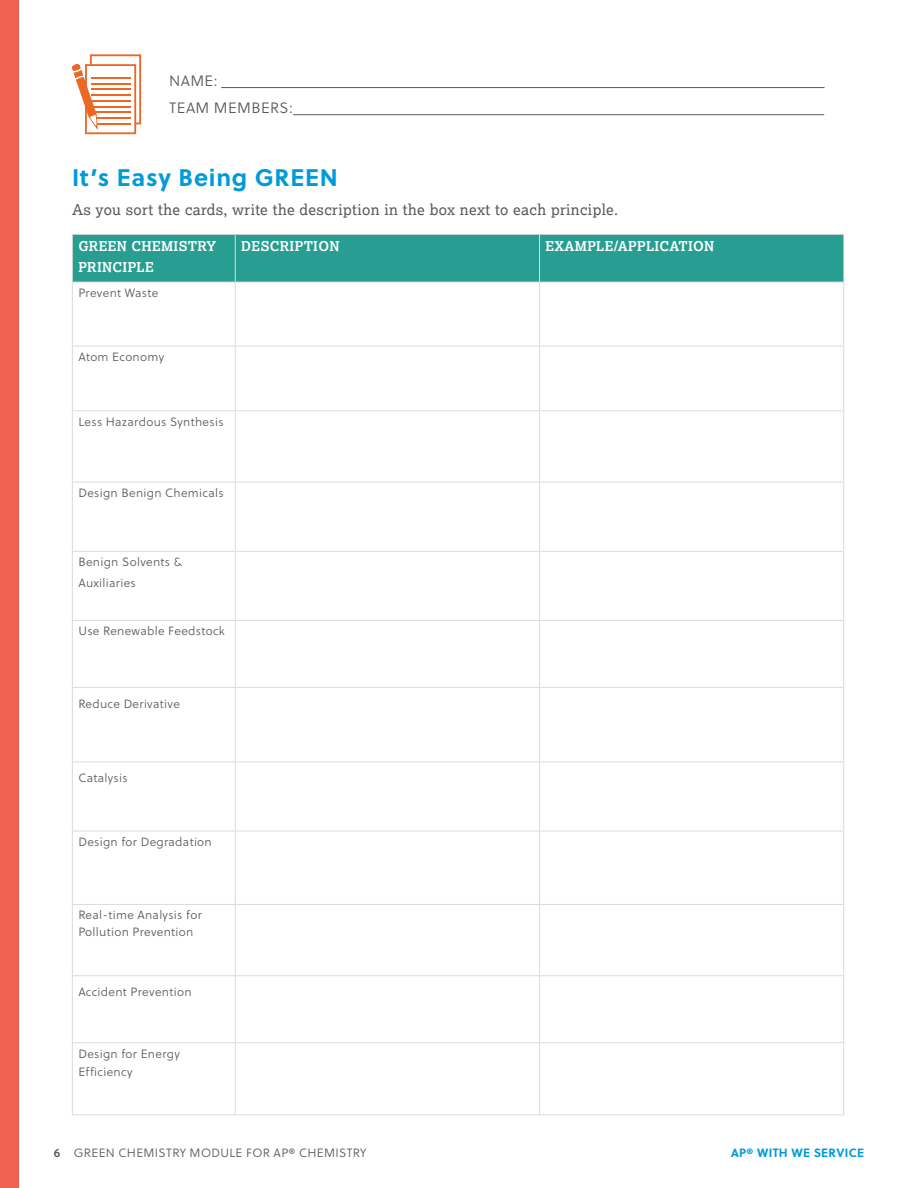
<style>
.page{position:relative;width:918px;height:1188px;background:#fff}
.page>*{position:absolute;margin:0;border:0;box-sizing:border-box;transform-origin:0 0}
.t1{font:700 24px "Soleil";letter-spacing:.03em;color:#009ada}
.t2{font:15px "Lexia";letter-spacing:.025em;color:#58595b}
.t3{font:15px "Soleil Lt";letter-spacing:.025em;color:#58595b}
.t4{font:700 13.5px/21px "Lexia";letter-spacing:.025em;color:#fff}
.t5{font:12px/21px "Soleil Lt";letter-spacing:.025em;color:#58595b}
.t6{font:700 12px "Soleil";letter-spacing:.025em;color:#009ada}
.s1{font-family:"Soleil Sb"}
</style>
<div class="page">
<svg style="left:72px;top:54px;width:69px;height:80px"></svg>
<hr style="left:91px;top:77px;width:39px;height:2px;background:#ec6624">
<hr style="left:91px;top:83px;width:39px;height:2px;background:#ec6624">
<hr style="left:91px;top:89px;width:39px;height:1px;background:#ec6624">
<hr style="left:91px;top:94px;width:39px;height:2px;background:#ec6624">
<hr style="left:91px;top:100px;width:39px;height:2px;background:#ec6624">
<hr style="left:91px;top:106px;width:39px;height:1px;background:#ec6624">
<hr style="left:91px;top:111px;width:39px;height:2px;background:#ec6624">
<hr style="left:96px;top:117px;width:34px;height:2px;background:#ec6624">
<hr style="left:97px;top:123px;width:33px;height:2px;background:#ec6624">
<hr style="left:221px;top:87px;width:604px;height:1px;background:#58595b">
<hr style="left:293px;top:114px;width:531px;height:1px;background:#58595b">
<div style="left:72px;top:234px;width:163px;height:48px;background:#279e91"></div>
<div style="left:235px;top:234px;width:305px;height:48px;background:#279e91"></div>
<div style="left:540px;top:234px;width:304px;height:48px;background:#279e91"></div>
<hr style="left:540px;top:234px;width:304px;height:1px;background:#dadbdc">
<hr style="left:843px;top:235px;width:1px;height:47px;background:#dadbdc">
<hr style="left:72px;top:282px;width:163px;height:1px;background:#dadbdc">
<hr style="left:235px;top:282px;width:305px;height:1px;background:#dadbdc">
<hr style="left:540px;top:282px;width:304px;height:1px;background:#dadbdc">
<hr style="left:843px;top:282px;width:1px;height:64px;background:#dadbdc">
<hr style="left:72px;top:346px;width:163px;height:1px;background:#dadbdc">
<hr style="left:235px;top:346px;width:305px;height:1px;background:#dadbdc">
<hr style="left:540px;top:346px;width:304px;height:1px;background:#dadbdc">
<hr style="left:843px;top:346px;width:1px;height:65px;background:#dadbdc">
<hr style="left:72px;top:411px;width:163px;height:1px;background:#dadbdc">
<hr style="left:235px;top:411px;width:305px;height:1px;background:#dadbdc">
<hr style="left:540px;top:411px;width:304px;height:1px;background:#dadbdc">
<hr style="left:843px;top:411px;width:1px;height:71px;background:#dadbdc">
<hr style="left:72px;top:482px;width:163px;height:1px;background:#dadbdc">
<hr style="left:235px;top:482px;width:305px;height:1px;background:#dadbdc">
<hr style="left:540px;top:482px;width:304px;height:1px;background:#dadbdc">
<hr style="left:843px;top:483px;width:1px;height:68px;background:#dadbdc">
<hr style="left:72px;top:551px;width:163px;height:1px;background:#dadbdc">
<hr style="left:235px;top:551px;width:305px;height:1px;background:#dadbdc">
<hr style="left:540px;top:551px;width:304px;height:1px;background:#dadbdc">
<hr style="left:843px;top:552px;width:1px;height:68px;background:#dadbdc">
<hr style="left:72px;top:620px;width:163px;height:1px;background:#dadbdc">
<hr style="left:235px;top:620px;width:305px;height:1px;background:#dadbdc">
<hr style="left:540px;top:620px;width:304px;height:1px;background:#dadbdc">
<hr style="left:843px;top:621px;width:1px;height:66px;background:#dadbdc">
<hr style="left:72px;top:687px;width:163px;height:1px;background:#dadbdc">
<hr style="left:235px;top:687px;width:305px;height:1px;background:#dadbdc">
<hr style="left:540px;top:687px;width:304px;height:1px;background:#dadbdc">
<hr style="left:843px;top:688px;width:1px;height:74px;background:#dadbdc">
<hr style="left:72px;top:762px;width:163px;height:1px;background:#dadbdc">
<hr style="left:235px;top:762px;width:305px;height:1px;background:#dadbdc">
<hr style="left:540px;top:762px;width:304px;height:1px;background:#dadbdc">
<hr style="left:843px;top:762px;width:1px;height:69px;background:#dadbdc">
<hr style="left:72px;top:831px;width:163px;height:1px;background:#dadbdc">
<hr style="left:235px;top:831px;width:305px;height:1px;background:#dadbdc">
<hr style="left:540px;top:831px;width:304px;height:1px;background:#dadbdc">
<hr style="left:843px;top:831px;width:1px;height:73px;background:#dadbdc">
<hr style="left:72px;top:904px;width:163px;height:1px;background:#dadbdc">
<hr style="left:235px;top:904px;width:305px;height:1px;background:#dadbdc">
<hr style="left:540px;top:904px;width:304px;height:1px;background:#dadbdc">
<hr style="left:843px;top:905px;width:1px;height:70px;background:#dadbdc">
<hr style="left:72px;top:975px;width:163px;height:1px;background:#dadbdc">
<hr style="left:235px;top:975px;width:305px;height:1px;background:#dadbdc">
<hr style="left:540px;top:975px;width:304px;height:1px;background:#dadbdc">
<hr style="left:843px;top:976px;width:1px;height:66px;background:#dadbdc">
<hr style="left:72px;top:1042px;width:163px;height:1px;background:#dadbdc">
<hr style="left:235px;top:1042px;width:305px;height:1px;background:#dadbdc">
<hr style="left:540px;top:1042px;width:304px;height:1px;background:#dadbdc">
<hr style="left:843px;top:1043px;width:1px;height:71px;background:#dadbdc">
<hr style="left:540px;top:1114px;width:304px;height:1px;background:#dadbdc">
<hr style="left:72px;top:234px;width:163px;height:1px;background:#dadbdc">
<hr style="left:72px;top:235px;width:1px;height:47px;background:#dadbdc">
<hr style="left:72px;top:282px;width:1px;height:64px;background:#dadbdc">
<hr style="left:72px;top:346px;width:1px;height:65px;background:#dadbdc">
<hr style="left:72px;top:411px;width:1px;height:71px;background:#dadbdc">
<hr style="left:72px;top:483px;width:1px;height:68px;background:#dadbdc">
<hr style="left:72px;top:552px;width:1px;height:68px;background:#dadbdc">
<hr style="left:72px;top:621px;width:1px;height:66px;background:#dadbdc">
<hr style="left:72px;top:688px;width:1px;height:74px;background:#dadbdc">
<hr style="left:72px;top:762px;width:1px;height:69px;background:#dadbdc">
<hr style="left:72px;top:831px;width:1px;height:73px;background:#dadbdc">
<hr style="left:72px;top:905px;width:1px;height:70px;background:#dadbdc">
<hr style="left:72px;top:976px;width:1px;height:66px;background:#dadbdc">
<hr style="left:72px;top:1043px;width:1px;height:71px;background:#dadbdc">
<hr style="left:72px;top:1114px;width:163px;height:1px;background:#dadbdc">
<hr style="left:235px;top:234px;width:305px;height:1px;background:#dadbdc">
<hr style="left:235px;top:235px;width:1px;height:47px;background:#dadbdc">
<hr style="left:539px;top:235px;width:1px;height:47px;background:#dadbdc">
<hr style="left:235px;top:282px;width:1px;height:64px;background:#dadbdc">
<hr style="left:539px;top:282px;width:1px;height:64px;background:#dadbdc">
<hr style="left:235px;top:346px;width:1px;height:65px;background:#dadbdc">
<hr style="left:539px;top:346px;width:1px;height:65px;background:#dadbdc">
<hr style="left:235px;top:411px;width:1px;height:71px;background:#dadbdc">
<hr style="left:539px;top:411px;width:1px;height:71px;background:#dadbdc">
<hr style="left:235px;top:483px;width:1px;height:68px;background:#dadbdc">
<hr style="left:539px;top:483px;width:1px;height:68px;background:#dadbdc">
<hr style="left:235px;top:552px;width:1px;height:68px;background:#dadbdc">
<hr style="left:539px;top:552px;width:1px;height:68px;background:#dadbdc">
<hr style="left:235px;top:621px;width:1px;height:66px;background:#dadbdc">
<hr style="left:539px;top:621px;width:1px;height:66px;background:#dadbdc">
<hr style="left:235px;top:688px;width:1px;height:74px;background:#dadbdc">
<hr style="left:539px;top:688px;width:1px;height:74px;background:#dadbdc">
<hr style="left:235px;top:762px;width:1px;height:69px;background:#dadbdc">
<hr style="left:539px;top:762px;width:1px;height:69px;background:#dadbdc">
<hr style="left:235px;top:831px;width:1px;height:73px;background:#dadbdc">
<hr style="left:539px;top:831px;width:1px;height:73px;background:#dadbdc">
<hr style="left:235px;top:905px;width:1px;height:70px;background:#dadbdc">
<hr style="left:539px;top:905px;width:1px;height:70px;background:#dadbdc">
<hr style="left:235px;top:976px;width:1px;height:66px;background:#dadbdc">
<hr style="left:539px;top:976px;width:1px;height:66px;background:#dadbdc">
<hr style="left:235px;top:1043px;width:1px;height:71px;background:#dadbdc">
<hr style="left:539px;top:1043px;width:1px;height:71px;background:#dadbdc">
<hr style="left:235px;top:1114px;width:305px;height:1px;background:#dadbdc">
<div style="left:0;top:0;width:19px;height:1188px;background:#f16150"></div>
<p class="t3" style="left:169px;top:70px;width:50px">NAME:</p>
<p class="t3" style="left:169px;top:97px;width:125px">TEAM MEMBERS:</p>
<h3 class="t1" style="left:72px;top:159px;width:267px">It’s Easy Being GREEN</h3>
<p class="t2" style="left:72px;top:200px;width:548px">As you sort the cards, write the description in the box next to each principle.</p>
<p class="t4" style="left:78px;top:235px;width:139px">GREEN CHEMISTRY<br>PRINCIPLE</p>
<p class="t4" style="left:241px;top:235px;width:100px">DESCRIPTION</p>
<p class="t4" style="left:546px;top:235px;width:170px">EXAMPLE/APPLICATION</p>
<p class="t5" style="left:78px;top:282px;width:81px">Prevent Waste</p>
<p class="t5" style="left:78px;top:346px;width:87px">Atom Economy</p>
<p class="t5" style="left:78px;top:411px;width:147px">Less Hazardous Synthesis</p>
<p class="t5" style="left:78px;top:482px;width:147px">Design Benign Chemicals</p>
<p class="t5" style="left:78px;top:551px;width:105px">Benign Solvents &amp;<br>Auxiliaries</p>
<p class="t5" style="left:78px;top:621px;width:148px">Use Renewable Feedstock</p>
<p class="t5" style="left:78px;top:693px;width:103px">Reduce Derivative</p>
<p class="t5" style="left:78px;top:767px;width:51px">Catalysis</p>
<p class="t5" style="left:78px;top:831px;width:135px">Design for Degradation</p>
<p class="t5" style="left:78px;top:907px;width:125px;line-height:16.5px">Real-time Analysis for<br>Pollution Prevention</p>
<p class="t5" style="left:78px;top:981px;width:115px">Accident Prevention</p>
<p class="t5" style="left:78px;top:1044px;width:103px;line-height:18px">Design for Energy<br>Efficiency</p>
<p class="t5" style="left:54px;top:1142px;width:314px"><span class="s1">6</span> GREEN CHEMISTRY MODULE FOR AP® CHEMISTRY</p>
<p class="t6" style="left:731px;top:1143px;width:135px">AP® WITH WE SERVICE</p>
</div>
